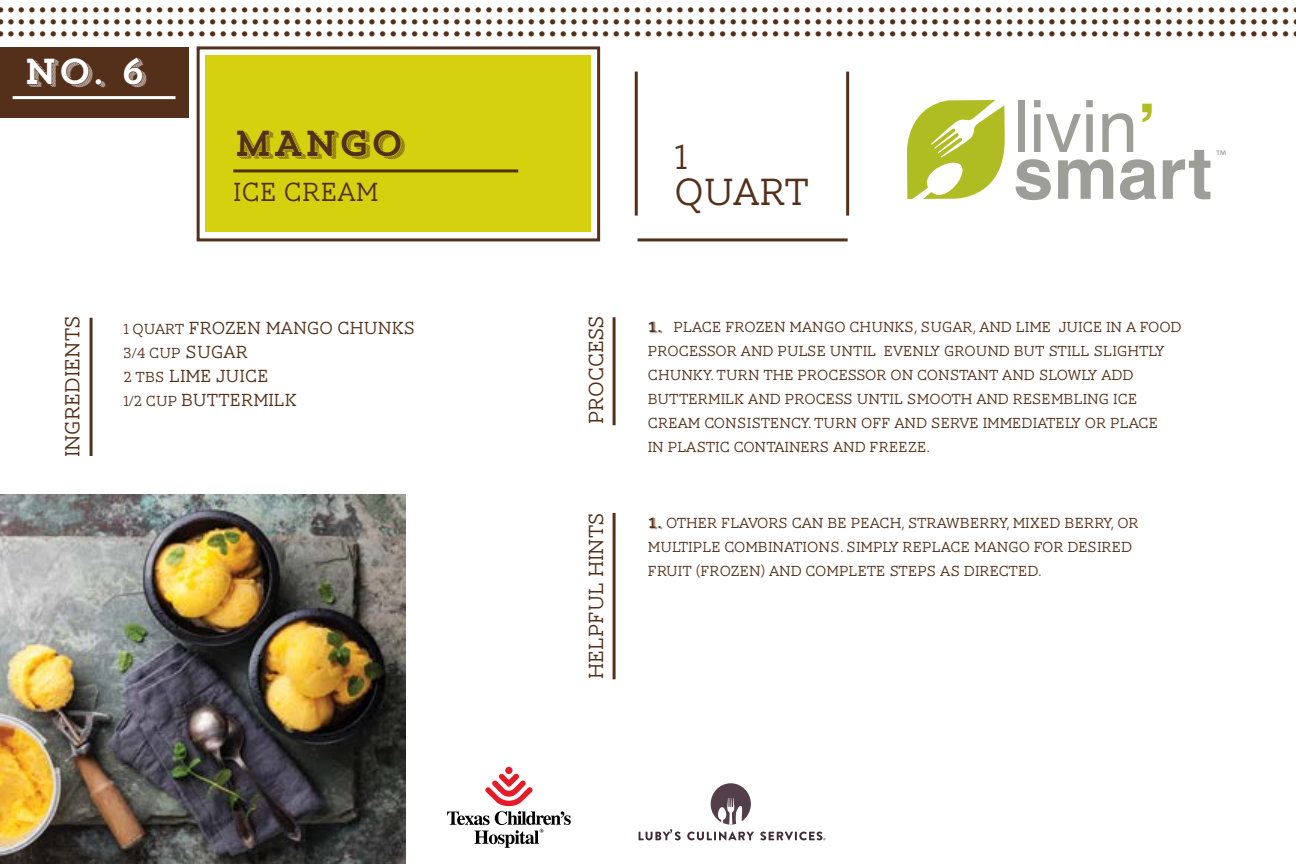
<style>
.page{position:relative;width:1296px;height:864px;background:#fff}
.page>*{position:absolute;margin:0;border:0;box-sizing:border-box;transform-origin:0 0}
.t1{font:300 39px "AW Conqueror Slab";letter-spacing:-.015em;color:#54301a}
.t2{font:36px "Trend Slab Four";color:#54301a}
.t3{font:36px "Trend Slab Four";color:#fff}
.t4{font:300 36px "AW Conqueror Slab";color:#54301a}
.t5{font:700 31.8px "Bodoni Std";color:#54301a}
.t6{font:300 27px "AW Conqueror Slab";color:#54301a}
.t7{font:300 21px "AW Conqueror Slab";color:#54301a}
.t8{font:300 18px/24px "AW Conqueror Slab";color:#54301a}
.t9{font:300 15px/24px "AW Conqueror Slab";color:#54301a}
.s1{font-size:15px}
.s2{font-size:18px}
.s3{font-family:"Trend Slab Four";font-weight:400}
</style>
<div class="page">
<div style="left:197px;top:46px;width:403px;height:195px;border:3px solid #54301a"></div>
<div style="left:205px;top:55px;width:386px;height:176px;background:#d5d10f"></div>
<div style="left:0;top:47px;width:189px;height:70px;background:#54301a"></div>
<div style="left:505px;top:767px;width:8px;height:7px;background:#e51b27;border-radius:50%"></div>
<svg style="left:447px;top:774px;width:124px;height:74px"></svg>
<svg style="left:639px;top:829px;width:42px;height:11px"></svg>
<svg style="left:687px;top:832px;width:67px;height:8px"></svg>
<svg style="left:711px;top:783px;width:40px;height:42px"></svg>
<svg style="left:760px;top:832px;width:65px;height:8px"></svg>
<hr style="left:638px;top:238px;width:210px;height:3px;background:#54301a">
<hr style="left:233px;top:169px;width:285px;height:3px;background:#54301a">
<hr style="left:846px;top:72px;width:3px;height:144px;background:#54301a">
<hr style="left:635px;top:72px;width:3px;height:144px;background:#54301a">
<hr style="left:13px;top:96px;width:163px;height:3px;background:#fff">
<svg style="left:1216px;top:151px;width:10px;height:4px"></svg>
<div style="left:1018px;top:100px;width:6px;height:52px;background:#9c9e97"></div>
<div style="left:1034px;top:114px;width:7px;height:38px;background:#9c9e97"></div>
<div style="left:1034px;top:100px;width:7px;height:7px;background:#9c9e97"></div>
<svg style="left:1046px;top:114px;width:35px;height:38px"></svg>
<div style="left:1086px;top:114px;width:7px;height:38px;background:#9c9e97"></div>
<div style="left:1086px;top:100px;width:7px;height:7px;background:#9c9e97"></div>
<svg style="left:1102px;top:113px;width:31px;height:39px"></svg>
<svg style="left:1142px;top:104px;width:10px;height:18px"></svg>
<svg style="left:1016px;top:159px;width:35px;height:41px"></svg>
<svg style="left:1058px;top:159px;width:55px;height:40px"></svg>
<svg style="left:1120px;top:159px;width:36px;height:41px"></svg>
<svg style="left:1163px;top:150px;width:47px;height:49px"></svg>
<svg style="left:907px;top:100px;width:98px;height:99px"></svg>
<hr style="left:90px;top:318px;width:3px;height:138px;background:#54301a">
<hr style="left:613px;top:317px;width:3px;height:108px;background:#54301a">
<hr style="left:613px;top:513px;width:3px;height:166px;background:#54301a">
<img style="left:0;top:494px;width:406px;height:370px">
<h3 class="t5" style="left:-5px;top:-18px;width:1298px">..........................................................................................................................</h3>
<h3 class="t5" style="left:-5px;top:-6px;width:1298px">..........................................................................................................................</h3>
<h3 class="t5" style="left:-5px;top:6px;width:1298px">..........................................................................................................................</h3>
<h2 class="t3" style="left:23px;top:48px;width:124px">No. 6</h2>
<h2 class="t2" style="left:233px;top:120px;width:173px">MANGO</h2>
<h3 class="t6" style="left:233px;top:177px;width:147px">ICE CREAM</h3>
<h3 class="t7" style="left:61px;top:457px;width:144px;rotate:-90deg">INGREDIENTS</h3>
<h3 class="t7" style="left:585px;top:424px;width:111px;rotate:-90deg">PROCCESS</h3>
<p class="t8" style="left:123px;top:317px;width:293px"><span class="s1">1 QUART</span> FROZEN MANGO CHUNKS</p>
<p class="t9" style="left:123px;top:342px;width:126px">3/4 CUP <span class="s2">SUGAR</span></p>
<p class="t8" style="left:123px;top:365px;width:175px"><span class="s1">2 TBS</span> LIME JUICE<br><span class="s1">1/2 CUP</span> BUTTERMILK</p>
<h3 class="t7" style="left:585px;top:679px;width:169px;rotate:-90deg">HELPFUL HINTS</h3>
<h2 class="t4" style="left:675px;top:138px;width:14px">1</h2>
<h1 class="t1" style="left:675px;top:171px;width:136px">QUART</h1>
<p class="t9" style="left:648px;top:315px;width:535px"><span class="s3">1.</span> PLACE FROZEN MANGO CHUNKS, SUGAR, AND LIME JUICE IN A FOOD PROCESSOR AND PULSE UNTIL EVENLY GROUND BUT STILL SLIGHTLY CHUNKY. TURN THE PROCESSOR ON CONSTANT AND SLOWLY ADD BUTTERMILK AND PROCESS UNTIL SMOOTH AND RESEMBLING ICE CREAM CONSISTENCY. TURN OFF AND SERVE IMMEDIATELY OR PLACE<br>IN PLASTIC CONTAINERS AND FREEZE.</p>
<p class="t9" style="left:648px;top:511px;width:493px"><span class="s3">1.</span> OTHER FLAVORS CAN BE PEACH, STRAWBERRY, MIXED BERRY, OR<br>MULTIPLE COMBINATIONS. SIMPLY REPLACE MANGO FOR DESIRED<br>FRUIT (FROZEN) AND COMPLETE STEPS AS DIRECTED.</p>
</div>
